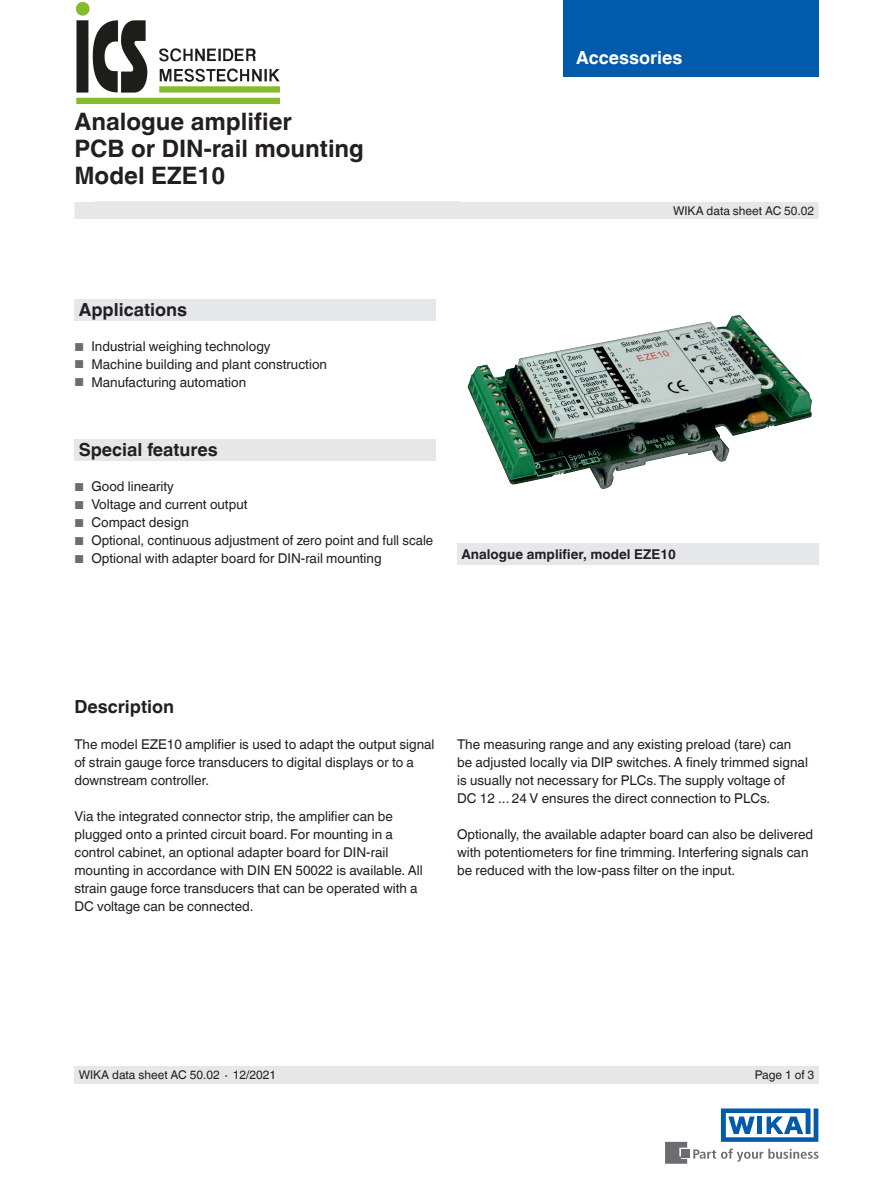
<style>
.page{position:relative;width:893px;height:1188px;background:#fff}
.page>*{position:absolute;margin:0;border:0;box-sizing:border-box;transform-origin:0 0}
.Headline{font:700 24px "Helvetica World";color:#231f20}
.Subheadline1{font:700 18px "Helvetica World";color:#231f20}
.t1{font:700 18px "Helvetica World";color:#fff}
.Running_text{font:13.5px/18px "Helvetica World";color:#231f20}
.Subheadline2{font:700 13.5px "Helvetica World";color:#231f20}
.t2{font:12px "Helvetica World";color:#231f20}
.s1{font-size:11.55px;color:#6c6d70}
</style>
<div class="page">
<svg style="left:693px;top:1149px;width:126px;height:13px"></svg>
<div style="left:682px;top:1150px;width:8px;height:8px;background:#6c6d70"></div>
<svg style="left:665px;top:1142px;width:22px;height:22px"></svg>
<svg style="left:721px;top:1108px;width:97px;height:34px"></svg>
<div style="left:563px;top:0;width:256px;height:77px;background:#015aaa"></div>
<div style="left:74px;top:202px;width:745px;height:17px;background:#e6e7e9"></div>
<div style="left:96px;top:202px;width:363px;height:17px;background:#e6e7e9"></div>
<div style="left:74px;top:1066px;width:745px;height:18px;background:#e6e7e9"></div>
<img style="left:467px;top:315px;width:345px;height:174px">
<div style="left:74px;top:299px;width:362px;height:21px;background:#e6e7e9"></div>
<div style="left:74px;top:439px;width:362px;height:21px;background:#e6e7e9"></div>
<div style="left:457px;top:544px;width:362px;height:21px;background:#e6e7e9"></div>
<img style="left:77px;top:2px;width:203px;height:102px">
<p class="Headline" style="left:74px;top:107px;width:219px">Analogue amplifier</p>
<p class="Headline" style="left:74px;top:134px;width:291px">PCB or DIN-rail mounting</p>
<p class="Headline" style="left:74px;top:161px;width:152px">Model EZE10</p>
<h2 class="t1" style="left:576px;top:47px;width:108px">Accessories</h2>
<p class="t2" style="left:673px;top:204px;width:143px">WIKA data sheet AC 50.02</p>
<p class="Subheadline1" style="left:79px;top:299px;width:110px">Applications</p>
<p class="Running_text" style="left:74px;top:338px;width:198px"><span class="s1">■</span> Industrial weighing technology</p>
<p class="Running_text" style="left:74px;top:355px;width:254px"><span class="s1">■</span> Machine building and plant construction</p>
<p class="Running_text" style="left:74px;top:373px;width:173px"><span class="s1">■</span> Manufacturing automation</p>
<p class="Subheadline1" style="left:79px;top:439px;width:141px">Special features</p>
<p class="Running_text" style="left:74px;top:478px;width:101px"><span class="s1">■</span> Good linearity</p>
<p class="Running_text" style="left:74px;top:496px;width:175px"><span class="s1">■</span> Voltage and current output</p>
<p class="Running_text" style="left:74px;top:514px;width:116px"><span class="s1">■</span> Compact design</p>
<p class="Running_text" style="left:74px;top:532px;width:360px"><span class="s1">■</span> Optional, continuous adjustment of zero point and full scale</p>
<p class="Running_text" style="left:74px;top:550px;width:309px"><span class="s1">■</span> Optional with adapter board for DIN-rail mounting</p>
<p class="Subheadline2" style="left:461px;top:547px;width:216px">Analogue amplifier, model EZE10</p>
<p class="Subheadline1" style="left:74px;top:696px;width:101px">Description</p>
<p class="Running_text" style="left:74px;top:736px;width:362px">The model EZE10 amplifier is used to adapt the output signal of strain gauge force transducers to digital displays or to a downstream controller.</p>
<p class="Running_text" style="left:74px;top:808px;width:350px">Via the integrated connector strip, the amplifier can be plugged onto a printed circuit board. For mounting in a control cabinet, an optional adapter board for DIN-rail mounting in accordance with DIN EN 50022 is available. All strain gauge force transducers that can be operated with a DC voltage can be connected.</p>
<p class="Running_text" style="left:457px;top:736px;width:352px">The measuring range and any existing preload (tare) can be adjusted locally via DIP switches. A finely trimmed signal is usually not necessary for PLCs. The supply voltage of DC 12 ... 24 V ensures the direct connection to PLCs.</p>
<p class="Running_text" style="left:457px;top:826px;width:358px">Optionally, the available adapter board can also be delivered with potentiometers for fine trimming. Interfering signals can be reduced with the low-pass filter on the input.</p>
<p class="t2" style="left:79px;top:1068px;width:199px">WIKA data sheet AC 50.02 ∙ 12/2021</p>
<p class="t2" style="left:755px;top:1068px;width:61px">Page 1 of 3</p>
</div>
